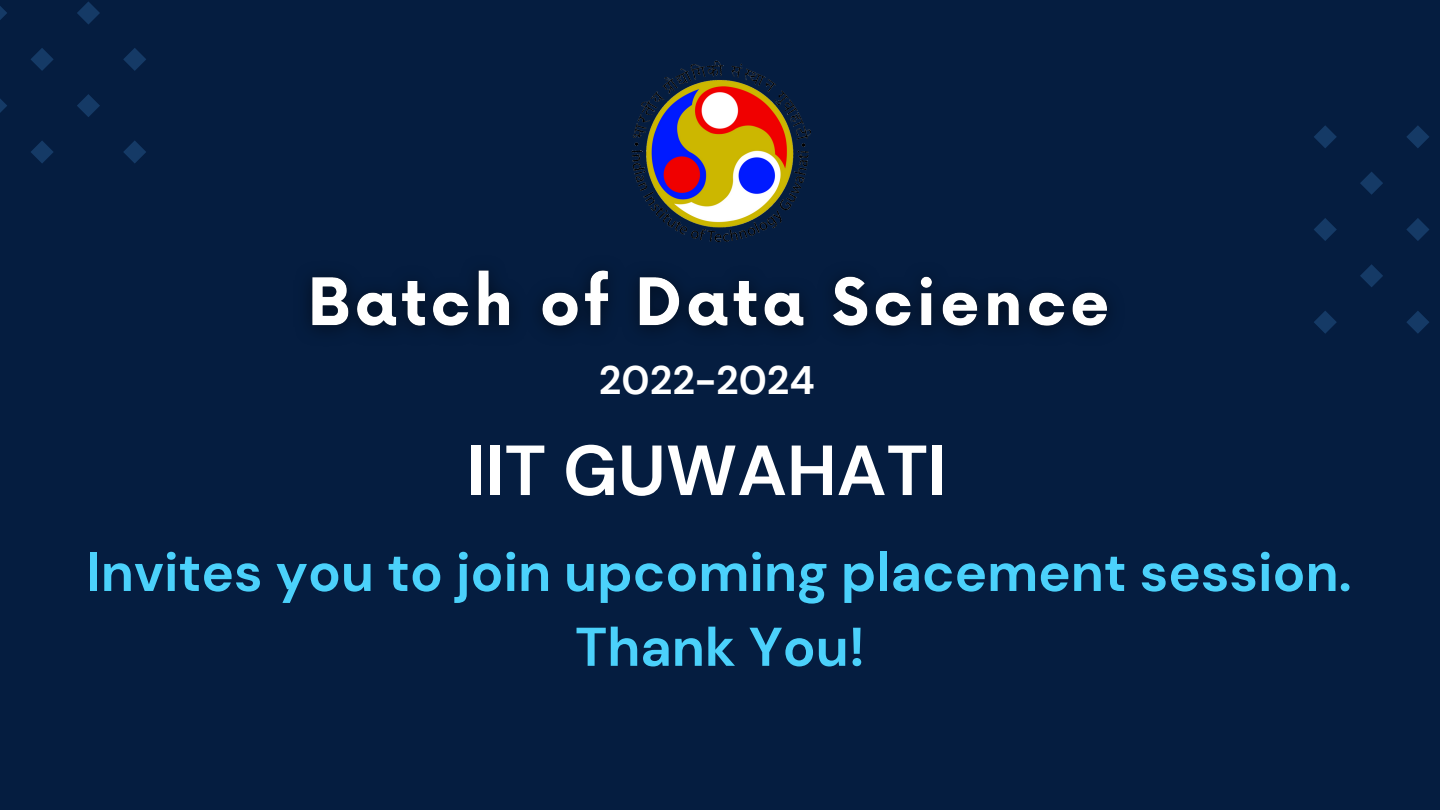
<style>
.page{position:relative;width:1440px;height:810px;background:#051d40}
.page>*{position:absolute;margin:0;border:0;box-sizing:border-box;transform-origin:0 0}
.t1{font:700 70.7px "DM Sans";color:#fff}
.t2{font:700 54.4px "DM Sans";color:#4bd1fb}
.t3{font:700 39.7px "DM Sans";color:#fff}
</style>
<div class="page">
<svg style="left:1314px;top:125px;width:23px;height:23px"></svg>
<svg style="left:1314px;top:218px;width:23px;height:23px"></svg>
<svg style="left:1314px;top:311px;width:23px;height:23px"></svg>
<svg style="left:1360px;top:172px;width:23px;height:23px"></svg>
<svg style="left:1360px;top:264px;width:23px;height:23px"></svg>
<svg style="left:1406px;top:125px;width:23px;height:23px"></svg>
<svg style="left:1406px;top:218px;width:23px;height:23px"></svg>
<svg style="left:1406px;top:311px;width:23px;height:23px"></svg>
<img style="left:308px;top:270px;width:800px;height:61px">
<svg style="left:0;top:6px;width:7px;height:14px"></svg>
<svg style="left:0;top:99px;width:7px;height:14px"></svg>
<svg style="left:31px;top:48px;width:23px;height:23px"></svg>
<svg style="left:31px;top:141px;width:22px;height:22px"></svg>
<svg style="left:77px;top:1px;width:23px;height:24px"></svg>
<svg style="left:77px;top:94px;width:23px;height:23px"></svg>
<svg style="left:123px;top:48px;width:23px;height:23px"></svg>
<svg style="left:123px;top:140px;width:23px;height:23px"></svg>
<img style="left:631px;top:60px;width:180px;height:182px">
<p class="t3" style="left:599px;top:355px;width:218px">2022-2024</p>
<p class="t1" style="left:467px;top:425px;width:481px">IIT GUWAHATI</p>
<p class="t2" style="left:86px;top:537px;width:1267px">Invites you to join upcoming placement session.</p>
<p class="t2" style="left:575px;top:612px;width:291px">Thank You!</p>
</div>
